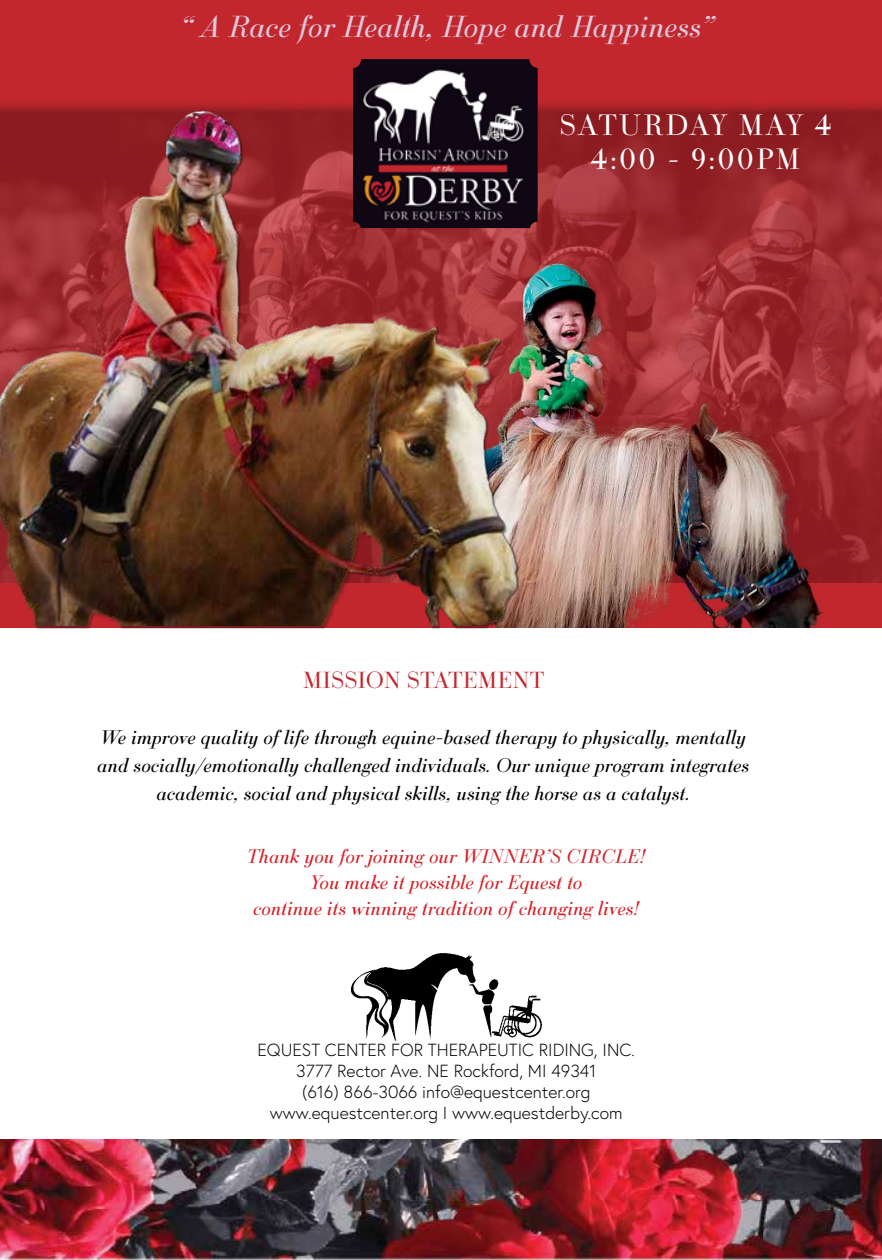
<style>
.page{position:relative;width:882px;height:1260px;background:#fff}
.page>*{position:absolute;margin:0;border:0;box-sizing:border-box;transform-origin:0 0}
.t1{font:italic 29.75px "Ratio Modern";color:#dcc7db}
.t2{font:28.7px/34.5px "Ratio Modern";letter-spacing:.075em;color:#fff;text-align:center}
.t3{font:22.75px "Ratio Modern";color:#c2272e}
.t4{font:italic 19.25px/28px "Ratio Modern";color:#000;text-align:center}
.t5{font:italic 19.25px/26.2px "Ratio Modern";color:#d2232a;text-align:center}
.t6{font:300 17.5px/21px "Europa";color:#000;text-align:center}
</style>
<div class="page">
<div style="left:0;top:0;width:882px;height:627px;background:#c2272e"></div>
<img style="left:538px;top:104px;width:344px;height:146px">
<img style="left:520px;top:250px;width:362px;height:377px">
<img style="left:353px;top:59px;width:185px;height:10px">
<img style="left:0;top:69px;width:538px;height:557px">
<img style="left:0;top:1140px;width:882px;height:120px">
<img style="left:351px;top:953px;width:191px;height:88px">
<h1 class="t1" style="left:181px;top:7px;width:535px">“ A Race for Health, Hope and Happiness”</h1>
<h2 class="t2" style="left:560px;top:106px;width:274px">SATURDAY MAY 4<br>4:00 - 9:00PM</h2>
<p class="t3" style="left:303px;top:666px;width:243px">MISSION STATEMENT</p>
<p class="t4" style="left:98px;top:722px;width:654px">We improve quality of life through equine-based therapy to physically, mentally and socially/emotionally challenged individuals. Our unique program integrates academic, social and physical skills, using the horse as a catalyst.</p>
<p class="t5" style="left:247px;top:842px;width:400px">Thank you for joining our WINNER’S CIRCLE!<br>You make it possible for Equest to<br>continue its winning tradition of changing lives!</p>
<p class="t6" style="left:258px;top:1039px;width:379px">EQUEST CENTER FOR THERAPEUTIC RIDING, INC.<br>3777 Rector Ave. NE Rockford, MI 49341<br>(616) 866-3066 info@equestcenter.org www.equestcenter.org I www.equestderby.com</p>
</div>
